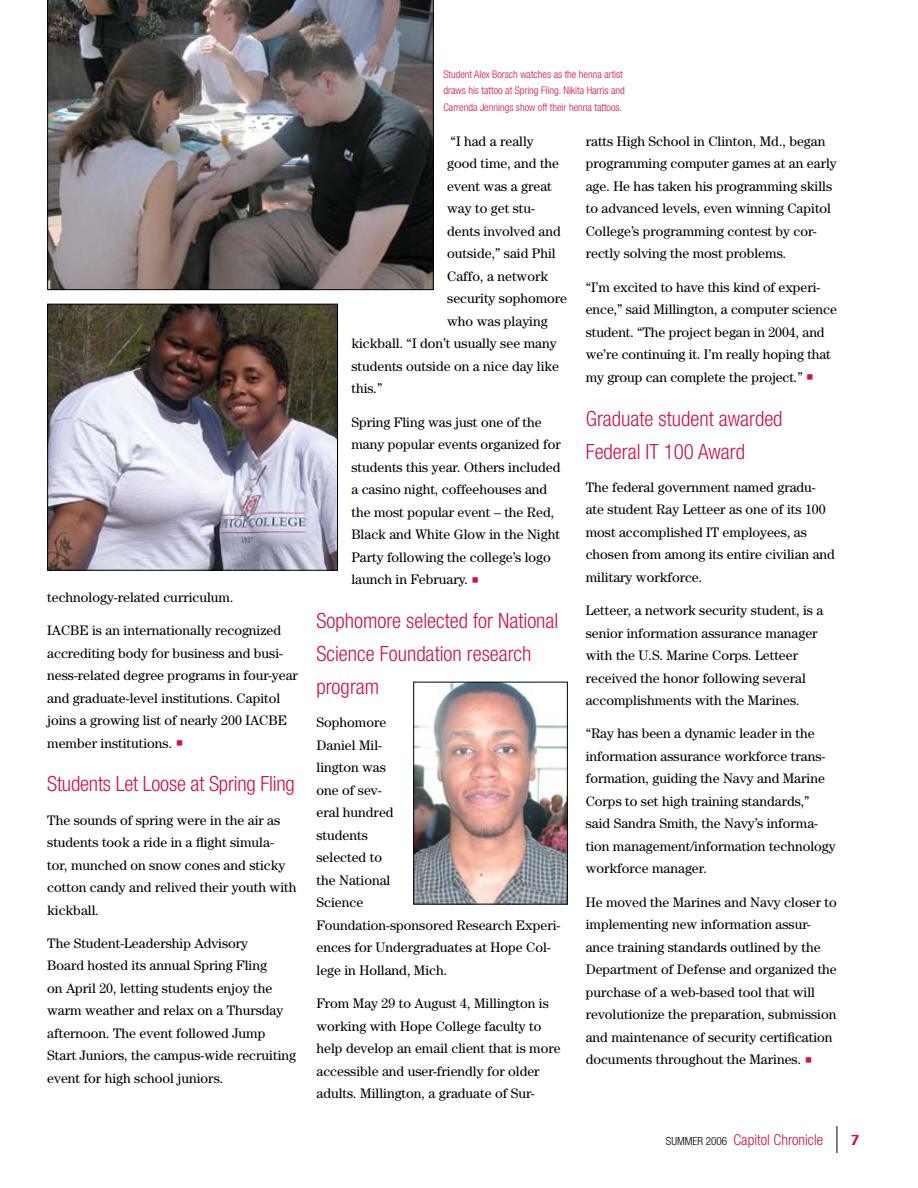
<style>
.page{position:relative;width:918px;height:1188px;background:#fff}
.page>*{position:absolute;margin:0;border:0;box-sizing:border-box;transform-origin:0 0}
.t1{font:300 condensed 21px/33px "Helvetica Neue LT Com";color:#d31145}
.t2{font:300 condensed 15px "Helvetica Neue LT Com";color:#d31145}
.t3{font:13.8px/22.5px "Century";color:#000}
.t4{font:300 condensed 10.5px/16.5px "Helvetica Neue LT Com";color:#d31145}
.s1{color:#d31145}
.s2{font-size:11.25px;color:#000}
</style>
<div class="page">
<svg style="left:837px;top:1126px;width:1px;height:27px"></svg>
<img style="left:49px;top:306px;width:287px;height:263px">
<div style="left:47px;top:304px;width:291px;height:267px;border:1px solid #000"></div>
<img style="left:47px;top:0;width:387px;height:290px">
<img style="left:415px;top:684px;width:151px;height:218px">
<div style="left:413px;top:682px;width:155px;height:222px;border:1px solid #000"></div>
<p class="t3" style="left:47px;top:586px;width:188px">technology-related curriculum.</p>
<p class="t3" style="left:47px;top:619px;width:252px">IACBE is an internationally recognized accrediting body for business and busi&shy;ness-related degree programs in four-year and graduate-level institutions. Capitol joins a growing list of nearly 200 IACBE member institutions. <span class="s1">○</span></p>
<h1 class="t1" style="left:47px;top:767px;width:249px">Students Let Loose at Spring Fling</h1>
<p class="t3" style="left:47px;top:808px;width:251px">The sounds of spring were in the air as students took a ride in a flight simula&shy;tor, munched on snow cones and sticky cotton candy and relived their youth with kickball.</p>
<p class="t3" style="left:47px;top:932px;width:250px">The Student-Leadership Advisory<br>Board hosted its annual Spring Fling<br>on April 20, letting students enjoy the warm weather and relax on a Thursday afternoon. The event followed Jump Start Juniors, the campus-wide recruiting event for high school juniors.</p>
<p class="t4" style="left:443px;top:66px;width:183px">Student Alex Borsch watches as the henna artist draws his tattoo at Spring Fling. Nikita Harris and<br>Carrenda Jennings show off their henna tattoos.</p>
<p class="t3" style="left:451px;top:130px;width:85px">“I had a really</p>
<p class="t3" style="left:447px;top:152px;width:113px">good time, and the</p>
<p class="t3" style="left:447px;top:175px;width:106px">event was a great</p>
<p class="t3" style="left:447px;top:197px;width:89px">way to get stu-</p>
<p class="t3" style="left:447px;top:220px;width:115px">dents involved and</p>
<p class="t3" style="left:447px;top:242px;width:110px">outside,” said Phil</p>
<p class="t3" style="left:447px;top:265px;width:102px">Caffo, a network</p>
<p class="t3" style="left:447px;top:287px;width:122px">security sophomore</p>
<p class="t3" style="left:447px;top:310px;width:102px">who was playing</p>
<p class="t3" style="left:351px;top:332px;width:207px">kickball. “I don’t usually see many</p>
<p class="t3" style="left:351px;top:355px;width:209px">students outside on a nice day like</p>
<p class="t3" style="left:351px;top:377px;width:33px">this.”</p>
<p class="t3" style="left:351px;top:411px;width:211px">Spring Fling was just one of the many popular events organized for students this year. Others included a casino night, coffeehouses and the most popular event – the Red,<br>Black and White Glow in the Night<br>Party following the college’s logo launch in February. <span class="s1">○</span></p>
<h1 class="t1" style="left:316px;top:604px;width:243px">Sophomore selected for National<br>Science Foundation research program</h1>
<p class="t3" style="left:316px;top:711px;width:245px">Sophomore<br>Daniel Mil-<br>lington was<br>one of sev-<br>eral hundred<br>students<br>selected to<br>the National<br>Science<br>Foundation-sponsored Research Experi&shy;ences for Undergraduates at Hope Col&shy;lege in Holland, Mich.</p>
<p class="t3" style="left:316px;top:992px;width:246px">From May 29 to August 4, Millington is working with Hope College faculty to help develop an email client that is more accessible and user-friendly for older adults. Millington, a graduate of Sur-</p>
<p class="t3" style="left:586px;top:130px;width:253px">ratts High School in Clinton, Md., began programming computer games at an early age. He has taken his programming skills to advanced levels, even winning Capitol College’s programming contest by cor&shy;rectly solving the most problems.</p>
<p class="t3" style="left:586px;top:276px;width:253px">“I’m excited to have this kind of experi&shy;ence,” said Millington, a computer science student. “The project began in 2004, and we’re continuing it. I’m really hoping that my group can complete the project.” <span class="s1">○</span></p>
<h1 class="t1" style="left:586px;top:402px;width:198px">Graduate student awarded<br>Federal IT 100 Award</h1>
<p class="t3" style="left:586px;top:476px;width:251px">The federal government named gradu&shy;ate student Ray Letteer as one of its 100 most accomplished IT employees, as chosen from among its entire civilian and military workforce.</p>
<p class="t3" style="left:586px;top:599px;width:239px">Letteer, a network security student, is a senior information assurance manager with the U.S. Marine Corps. Letteer received the honor following several accomplishments with the Marines.</p>
<p class="t3" style="left:586px;top:722px;width:251px">“Ray has been a dynamic leader in the information assurance workforce trans&shy;formation, guiding the Navy and Marine Corps to set high training standards,” said Sandra Smith, the Navy’s informa&shy;tion management/information technology workforce manager.</p>
<p class="t3" style="left:586px;top:891px;width:253px">He moved the Marines and Navy closer to implementing new information assur&shy;ance training standards outlined by the Department of Defense and organized the purchase of a web-based tool that will revolutionize the preparation, submission and maintenance of security certification documents throughout the Marines. <span class="s1">○</span></p>
<p class="t2" style="left:666px;top:1131px;width:159px"><span class="s2">SUMMER 2006</span> Capitol Chronicle</p>
</div>
